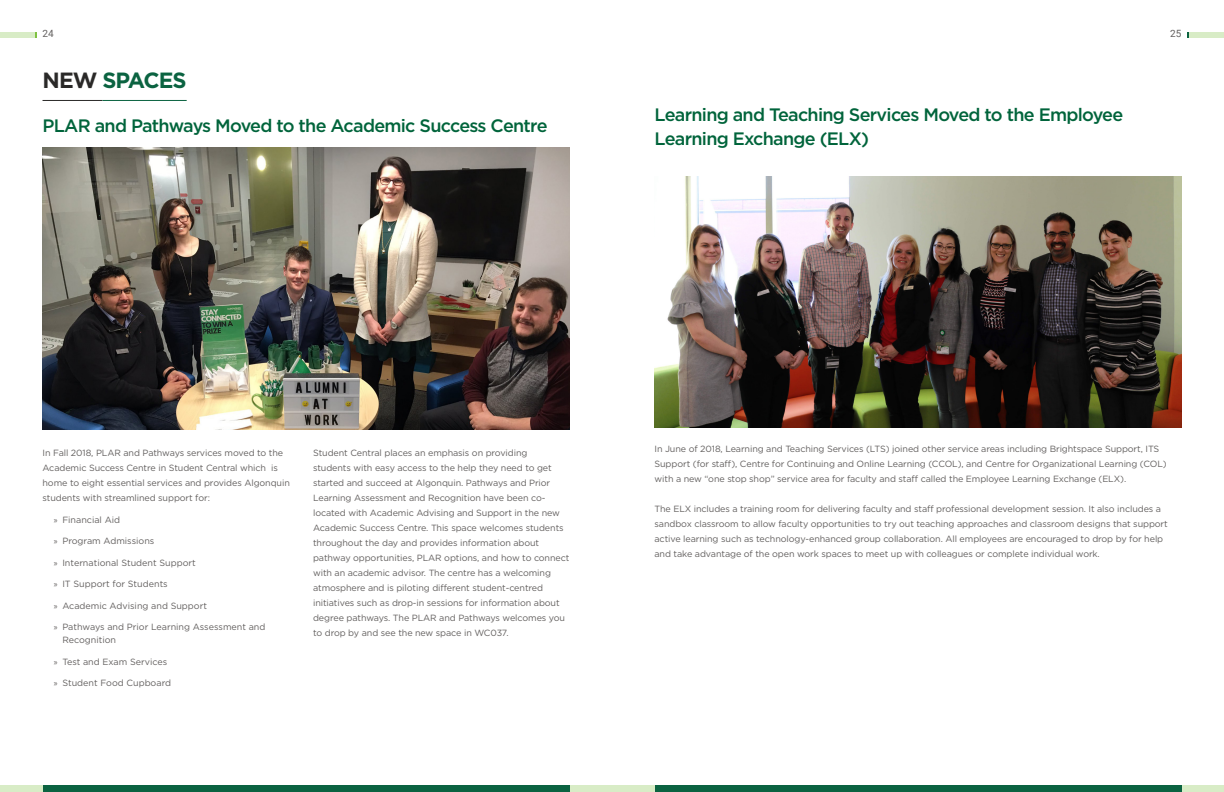
<style>
.page{position:relative;width:1224px;height:792px;background:#fff}
.page>*{position:absolute;margin:0;border:0;box-sizing:border-box;transform-origin:0 0}
.Page_Heading_-_New{font:700 22px "Gotham";letter-spacing:-.04em;color:#0b6341}
.Sub_Title_-_New{font:500 18px/24px "Gotham";letter-spacing:-.04em;color:#00643b}
.t1{font:10px "Roboto";color:#63605f}
.Paragraph_Text_New{font:9px/15px "Gotham";letter-spacing:-.01em;color:#63605f}
.s1{color:#2a2928}
.s2{font-family:"Myriad Pro"}
</style>
<div class="page">
<div style="left:612px;top:785px;width:612px;height:7px;background:#d8ecc6"></div>
<div style="left:655px;top:785px;width:526px;height:7px;background:#0b6341"></div>
<div style="left:0;top:785px;width:612px;height:7px;background:#d8ecc6"></div>
<div style="left:43px;top:785px;width:526px;height:7px;background:#0b6341"></div>
<div style="left:1188px;top:32px;width:36px;height:6px;background:#d8ecc6"></div>
<div style="left:0;top:32px;width:36px;height:6px;background:#d8ecc6"></div>
<img style="left:655px;top:177px;width:526px;height:250px">
<hr style="left:43px;top:100px;width:59px;height:1px;background:#2a2928">
<hr style="left:102px;top:100px;width:85px;height:1px;background:#0b6341">
<img style="left:43px;top:147px;width:526px;height:282px">
<p class="t1" style="left:43px;top:27px;width:13px">24</p>
<p class="t1" style="left:1170px;top:27px;width:13px">25</p>
<p class="Page_Heading_-_New" style="left:43px;top:66px;width:146px"><span class="s1">NEW</span> SPACES</p>
<p class="Sub_Title_-_New" style="left:43px;top:114px;width:507px">PLAR and Pathways Moved to the Academic Success Centre</p>
<p class="Sub_Title_-_New" style="left:655px;top:103px;width:470px">Learning and Teaching Services Moved to the Employee<br>Learning Exchange (ELX)</p>
<p class="Paragraph_Text_New" style="left:43px;top:445px;width:249px">In Fall 2018, PLAR and Pathways services moved to the Academic Success Centre in Student Central which is home to eight essential services and provides Algonquin students with streamlined support for:</p>
<p class="Paragraph_Text_New" style="left:54px;top:512px;width:68px"><span class="s2">»</span> Financial Aid</p>
<p class="Paragraph_Text_New" style="left:54px;top:533px;width:102px"><span class="s2">»</span> Program Admissions</p>
<p class="Paragraph_Text_New" style="left:54px;top:555px;width:143px"><span class="s2">»</span> International Student Support</p>
<p class="Paragraph_Text_New" style="left:54px;top:576px;width:115px"><span class="s2">»</span> IT Support for Students</p>
<p class="Paragraph_Text_New" style="left:54px;top:598px;width:155px"><span class="s2">»</span> Academic Advising and Support</p>
<p class="Paragraph_Text_New" style="left:62px;top:620px;width:205px;line-height:13px;text-indent:-9px"><span class="s2">»</span> Pathways and Prior Learning Assessment and<br>Recognition</p>
<p class="Paragraph_Text_New" style="left:54px;top:654px;width:115px"><span class="s2">»</span> Test and Exam Services</p>
<p class="Paragraph_Text_New" style="left:54px;top:676px;width:119px"><span class="s2">»</span> Student Food Cupboard</p>
<p class="Paragraph_Text_New" style="left:313px;top:445px;width:258px">Student Central places an emphasis on providing<br>students with easy access to the help they need to get started and succeed at Algonquin. Pathways and Prior Learning Assessment and Recognition have been co&shy;located with Academic Advising and Support in the new Academic Success Centre. This space welcomes students throughout the day and provides information about pathway opportunities, PLAR options, and how to connect with an academic advisor. The centre has a welcoming atmosphere and is piloting different student-centred initiatives such as drop-in sessions for information about degree pathways. The PLAR and Pathways welcomes you to drop by and see the new space in WC037.</p>
<p class="Paragraph_Text_New" style="left:655px;top:441px;width:514px">In June of 2018, Learning and Teaching Services (LTS) joined other service areas including Brightspace Support, ITS<br>Support (for staff), Centre for Continuing and Online Learning (CCOL), and Centre for Organizational Learning (COL) with a new “one stop shop” service area for faculty and staff called the Employee Learning Exchange (ELX).</p>
<p class="Paragraph_Text_New" style="left:655px;top:501px;width:515px">The ELX includes a training room for delivering faculty and staff professional development session. It also includes a sandbox classroom to allow faculty opportunities to try out teaching approaches and classroom designs that support active learning such as technology-enhanced group collaboration. All employees are encouraged to drop by for help and take advantage of the open work spaces to meet up with colleagues or complete individual work.</p>
</div>
